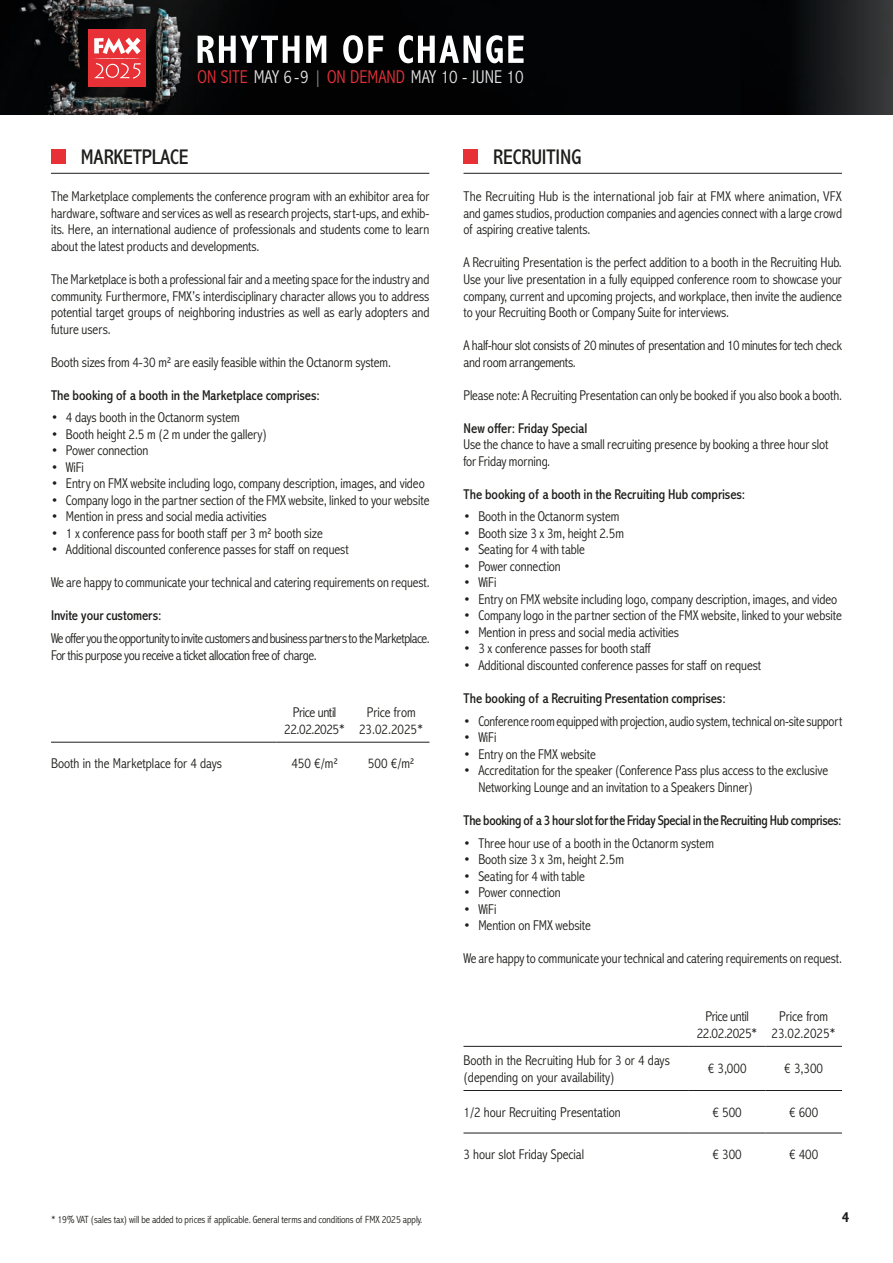
<style>
.page{position:relative;width:893px;height:1263px;background:#fff}
.page>*{position:absolute;margin:0;border:0;box-sizing:border-box;transform-origin:0 0}
.t1{font:condensed 21.3px "Abadi MT Std";letter-spacing:-.005em;color:#1d1d1b}
.t2{font:300 condensed 18.6px "Abadi MT Std";color:#e4e4e3}
.t3{font:700 condensed 15px "Abadi MT Std";color:#1d1d1b}
.t4{font:300 condensed 14.25px/16.5px "Abadi MT Std";letter-spacing:-.005em;color:#1d1d1b;text-align:justify}
.t5{font:condensed 14.25px "Abadi MT Std";letter-spacing:-.005em;color:#1d1d1b}
.t6{font:300 condensed 14.25px/16.5px "Abadi MT Std";letter-spacing:-.035em;color:#1d1d1b}
.t7{font:condensed 14.25px "Abadi MT Std";letter-spacing:-.025em;color:#1d1d1b}
.t8{font:300 condensed 14.25px/16.5px "Abadi MT Std";letter-spacing:-.03em;color:#1d1d1b;text-align:center}
.t9{font:300 condensed 10.5px "Abadi MT Std";letter-spacing:-.005em;color:#1d1d1b}
.s1{color:#e73137}
.s2{color:#8e8e8e}
</style>
<div class="page">
<div style="left:51px;top:149px;width:15px;height:15px;background:#e73137"></div>
<hr style="left:51px;top:742px;width:225px;height:1px;background:#1d1d1b">
<hr style="left:276px;top:742px;width:77px;height:1px;background:#1d1d1b">
<hr style="left:353px;top:742px;width:76px;height:1px;background:#1d1d1b">
<div style="left:463px;top:149px;width:15px;height:15px;background:#e73137"></div>
<hr style="left:463px;top:1046px;width:226px;height:1px;background:#1d1d1b">
<hr style="left:689px;top:1046px;width:76px;height:1px;background:#1d1d1b">
<hr style="left:765px;top:1046px;width:77px;height:1px;background:#1d1d1b">
<hr style="left:463px;top:1090px;width:226px;height:1px;background:#1d1d1b">
<hr style="left:689px;top:1090px;width:76px;height:1px;background:#1d1d1b">
<hr style="left:765px;top:1090px;width:77px;height:1px;background:#1d1d1b">
<hr style="left:463px;top:1133px;width:226px;height:1px;background:#1d1d1b">
<hr style="left:689px;top:1133px;width:76px;height:1px;background:#1d1d1b">
<hr style="left:765px;top:1133px;width:77px;height:1px;background:#1d1d1b">
<img style="left:741px;top:0;width:152px;height:115px">
<svg style="left:0;top:0;width:741px;height:115px;background:#090a0b"></svg>
<div style="left:88px;top:29px;width:58px;height:58px;background:#e73137"></div>
<svg style="left:94px;top:38px;width:53px;height:41px"></svg>
<svg style="left:198px;top:35px;width:326px;height:28px"></svg>
<hr style="left:51px;top:173px;width:378px;height:1px;background:#1d1d1b">
<hr style="left:463px;top:173px;width:379px;height:1px;background:#1d1d1b">
<h2 class="t2" style="left:198px;top:66px;width:327px"><span class="s1">ON SITE</span> MAY 6-9 <span class="s2">|</span> <span class="s1">ON DEMAND</span> MAY 10 - JUNE 10</h2>
<h1 class="t1" style="left:81px;top:145px;width:109px">MARKETPLACE</h1>
<p class="t4" style="left:51px;top:189px;width:380px">The Marketplace complements the conference program with an exhibitor area for hardware, software and services as well as research projects, start-ups, and exhib&shy;its. Here, an international audience of professionals and students come to learn about the latest products and developments.</p>
<p class="t4" style="left:51px;top:271px;width:380px">The Marketplace is both a professional fair and a meeting space for the industry and community. Furthermore, FMX’s interdisciplinary character allows you to address potential target groups of neighboring industries as well as early adopters and future users.</p>
<p class="t4" style="left:51px;top:354px;width:342px">Booth sizes from 4-30 m² are easily feasible within the Octanorm system.</p>
<p class="t5" style="left:51px;top:387px;width:270px">The booking of a booth in the Marketplace comprises:</p>
<p class="t4" style="left:51px;top:410px;width:190px">• 4 days booth in the Octanorm system</p>
<p class="t4" style="left:51px;top:426px;width:218px">• Booth height 2.5 m (2 m under the gallery)</p>
<p class="t4" style="left:51px;top:443px;width:99px">• Power connection</p>
<p class="t4" style="left:51px;top:459px;width:34px">• WiFi</p>
<p class="t4" style="left:51px;top:476px;width:375px">• Entry on FMX website including logo, company description, images, and video</p>
<p class="t4" style="left:51px;top:492px;width:380px">• Company logo in the partner section of the FMX website, linked to your website</p>
<p class="t4" style="left:51px;top:509px;width:217px">• Mention in press and social media activities</p>
<p class="t4" style="left:51px;top:525px;width:273px">• 1 x conference pass for booth staff per 3 m² booth size</p>
<p class="t4" style="left:51px;top:542px;width:299px">• Additional discounted conference passes for staff on request</p>
<p class="t4" style="left:51px;top:575px;width:380px">We are happy to communicate your technical and catering requirements on request.</p>
<p class="t5" style="left:51px;top:608px;width:112px">Invite your customers:</p>
<p class="t6" style="left:51px;top:631px;width:380px">We offer you the opportunity to invite customers and business partners to the Marketplace.<br>For this purpose you receive a ticket allocation free of charge.</p>
<p class="t8" style="left:284px;top:704px;width:62px">Price until<br>22.02.2025*</p>
<p class="t4" style="left:359px;top:704px;width:66px;text-align:center">Price from<br>23.02.2025*</p>
<p class="t4" style="left:51px;top:756px;width:173px">Booth in the Marketplace for 4 days</p>
<p class="t4" style="left:291px;top:756px;width:48px">450 €/m²</p>
<p class="t4" style="left:368px;top:756px;width:48px">500 €/m²</p>
<h1 class="t1" style="left:493px;top:145px;width:90px">RECRUITING</h1>
<p class="t4" style="left:463px;top:189px;width:380px">The Recruiting Hub is the international job fair at FMX where animation, VFX and games studios, production companies and agencies connect with a large crowd of aspiring creative talents.</p>
<p class="t4" style="left:463px;top:255px;width:380px">A Recruiting Presentation is the perfect addition to a booth in the Recruiting Hub.<br>Use your live presentation in a fully equipped conference room to showcase your company, current and upcoming projects, and workplace, then invite the audience to your Recruiting Booth or Company Suite for interviews.</p>
<p class="t4" style="left:463px;top:337px;width:380px">A half-hour slot consists of 20 minutes of presentation and 10 minutes for tech check and room arrangements.</p>
<p class="t4" style="left:463px;top:387px;width:380px">Please note: A Recruiting Presentation can only be booked if you also book a booth.</p>
<p class="t5" style="left:463px;top:420px;width:125px">New offer: Friday Special</p>
<p class="t4" style="left:463px;top:436px;width:367px">Use the chance to have a small recruiting presence by booking a three hour slot for Friday morning.</p>
<p class="t5" style="left:463px;top:486px;width:283px">The booking of a booth in the Recruiting Hub comprises:</p>
<p class="t4" style="left:463px;top:509px;width:158px">• Booth in the Octanorm system</p>
<p class="t4" style="left:463px;top:525px;width:162px">• Booth size 3 x 3m, height 2.5m</p>
<p class="t4" style="left:463px;top:542px;width:123px">• Seating for 4 with table</p>
<p class="t4" style="left:463px;top:558px;width:99px">• Power connection</p>
<p class="t4" style="left:463px;top:575px;width:34px">• WiFi</p>
<p class="t4" style="left:463px;top:591px;width:375px">• Entry on FMX website including logo, company description, images, and video</p>
<p class="t4" style="left:463px;top:608px;width:380px">• Company logo in the partner section of the FMX website, linked to your website</p>
<p class="t4" style="left:463px;top:624px;width:217px">• Mention in press and social media activities</p>
<p class="t4" style="left:463px;top:641px;width:189px">• 3 x conference passes for booth staff</p>
<p class="t4" style="left:463px;top:657px;width:299px">• Additional discounted conference passes for staff on request</p>
<p class="t5" style="left:463px;top:690px;width:264px">The booking of a Recruiting Presentation comprises:</p>
<p class="t4" style="left:463px;top:713px;width:381px">• Conference room equipped with projection, audio system, technical on-site support</p>
<p class="t4" style="left:463px;top:730px;width:34px">• WiFi</p>
<p class="t4" style="left:463px;top:746px;width:134px">• Entry on the FMX website</p>
<p class="t4" style="left:478px;top:763px;width:351px;text-indent:-15px">• Accreditation for the speaker (Conference Pass plus access to the exclusive<br>Networking Lounge and an invitation to a Speakers Dinner)</p>
<p class="t7" style="left:463px;top:812px;width:380px">The booking of a 3 hour slot for the Friday Special in the Recruiting Hub comprises:</p>
<p class="t4" style="left:463px;top:835px;width:252px">• Three hour use of a booth in the Octanorm system</p>
<p class="t4" style="left:463px;top:851px;width:162px">• Booth size 3 x 3m, height 2.5m</p>
<p class="t4" style="left:463px;top:868px;width:123px">• Seating for 4 with table</p>
<p class="t4" style="left:463px;top:884px;width:99px">• Power connection</p>
<p class="t4" style="left:463px;top:901px;width:34px">• WiFi</p>
<p class="t4" style="left:463px;top:917px;width:129px">• Mention on FMX website</p>
<p class="t4" style="left:463px;top:950px;width:380px">We are happy to communicate your technical and catering requirements on request.</p>
<p class="t8" style="left:697px;top:1007px;width:62px;line-height:17.2px">Price until<br>22.02.2025*</p>
<p class="t4" style="left:771px;top:1007px;width:66px;line-height:17.2px;text-align:center">Price from<br>23.02.2025*</p>
<p class="t4" style="left:463px;top:1052px;width:208px;line-height:17.2px">Booth in the Recruiting Hub for 3 or 4 days (depending on your availability)</p>
<p class="t4" style="left:708px;top:1061px;width:40px">€ 3,000</p>
<p class="t4" style="left:784px;top:1061px;width:40px">€ 3,300</p>
<p class="t4" style="left:463px;top:1104px;width:159px">1/2 hour Recruiting Presentation</p>
<p class="t4" style="left:712px;top:1104px;width:31px">€ 500</p>
<p class="t4" style="left:789px;top:1104px;width:31px">€ 600</p>
<p class="t4" style="left:463px;top:1146px;width:122px">3 hour slot Friday Special</p>
<p class="t4" style="left:712px;top:1146px;width:31px">€ 300</p>
<p class="t4" style="left:789px;top:1146px;width:31px">€ 400</p>
<p class="t9" style="left:51px;top:1214px;width:373px">* 19% VAT (sales tax) will be added to prices if applicable. General terms and conditions of FMX 2025 apply.</p>
<p class="t3" style="left:842px;top:1209px;width:9px">4</p>
</div>
